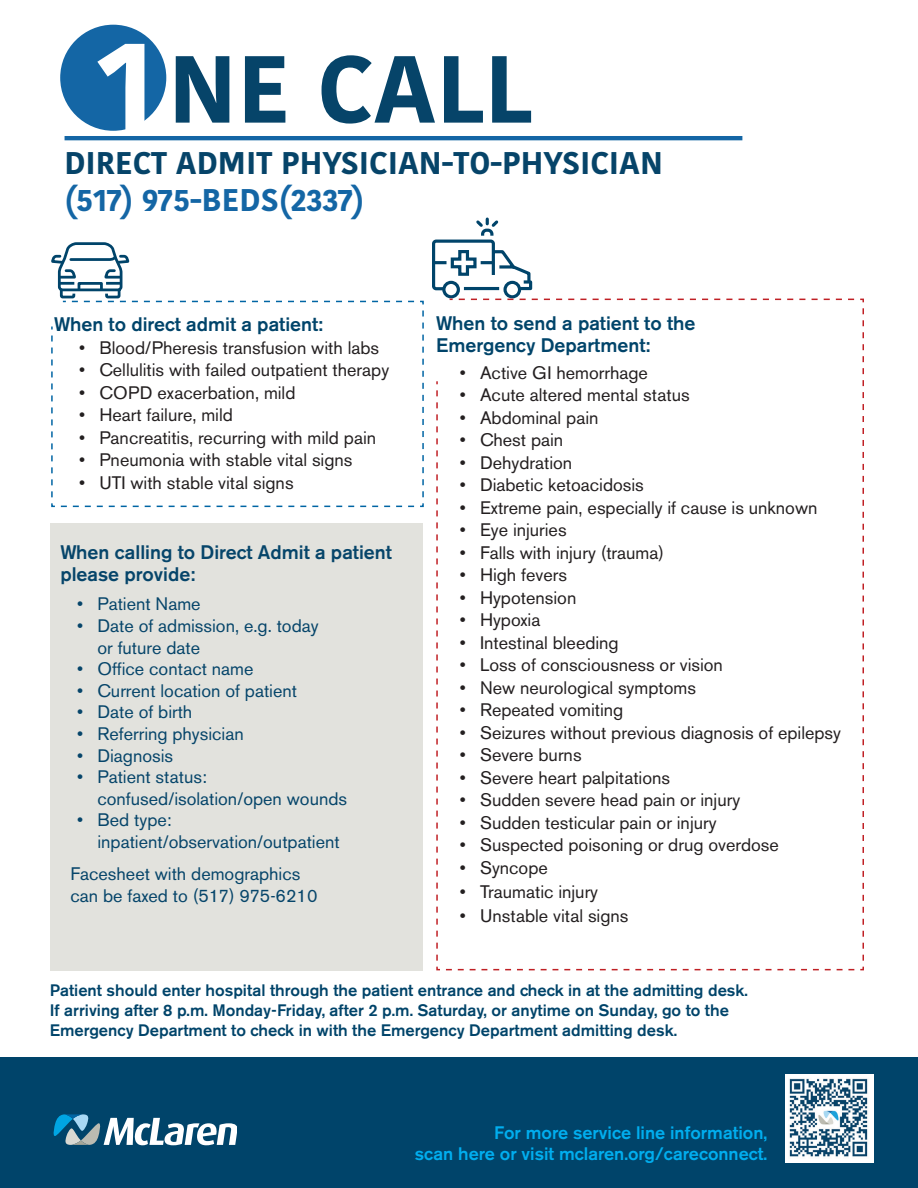
<style>
.page{position:relative;width:918px;height:1188px;background:#fff}
.page>*{position:absolute;margin:0;border:0;box-sizing:border-box;transform-origin:0 0}
.t1{font:700 94.8px "Kohinoor Devanagari";color:#064469}
.t2{font:700 31.35px "Kohinoor Devanagari";color:#064469}
.t3{font:700 31.35px "Kohinoor Devanagari";color:#1466a5}
.t4{font:500 19.5px "Akzidenz Grotesk BE";color:#00446a}
.t5{font:500 19.5px/22.5px "Akzidenz Grotesk BE";color:#06456a}
.t6{font:18px "Akzidenz Grotesk BE";color:#231f20}
.t7{font:18px/21.6px "Akzidenz Grotesk BE";color:#06456a}
.t8{font:500 18px/21.6px "Akzidenz Grotesk BE";color:#00aeef;text-align:right}
.t9{font:500 16.5px/19.8px "Akzidenz Grotesk BE";color:#00446a}
.s1{font-size:130.5px;color:#fff}
</style>
<div class="page">
<div style="left:0;top:1057px;width:918px;height:131px;background:#00446a"></div>
<svg style="left:54px;top:1114px;width:182px;height:31px"></svg>
<div style="left:50px;top:523px;width:372px;height:447px;background:#e2e2dd"></div>
<img style="left:785px;top:1074px;width:88px;height:88px">
<div style="left:60px;top:25px;width:106px;height:106px;background:#1466a5;border-radius:50%"></div>
<hr style="left:65px;top:136px;width:677px;height:4px;background:#1466a5">
<svg style="left:432px;top:217px;width:101px;height:81px"></svg>
<svg style="left:436px;top:298px;width:428px;height:673px"></svg>
<svg style="left:51px;top:300px;width:373px;height:208px"></svg>
<svg style="left:51px;top:242px;width:366px;height:60px"></svg>
<h1 class="t1" style="left:97px;top:5px;width:437px"><span class="s1">1</span>NE CALL</h1>
<h2 class="t2" style="left:64px;top:135px;width:600px">DIRECT ADMIT PHYSICIAN-TO-PHYSICIAN</h2>
<h2 class="t3" style="left:64px;top:173px;width:302px">(517) 975-BEDS(2337)</h2>
<p class="t4" style="left:54px;top:312px;width:270px">When to direct admit a patient:</p>
<p class="t4" style="left:436px;top:311px;width:261px">When to send a patient to the</p>
<p class="t6" style="left:79px;top:337px;width:302px">• Blood/Pheresis transfusion with labs</p>
<p class="t4" style="left:436px;top:334px;width:216px">Emergency Department:</p>
<p class="t6" style="left:79px;top:359px;width:312px">• Cellulitis with failed outpatient therapy</p>
<p class="t6" style="left:79px;top:382px;width:218px">• COPD exacerbation, mild</p>
<p class="t6" style="left:79px;top:404px;width:155px">• Heart failure, mild</p>
<p class="t6" style="left:79px;top:427px;width:299px">• Pancreatitis, recurring with mild pain</p>
<p class="t6" style="left:79px;top:449px;width:275px">• Pneumonia with stable vital signs</p>
<p class="t6" style="left:79px;top:472px;width:216px">• UTI with stable vital signs</p>
<p class="t6" style="left:460px;top:362px;width:190px">• Active GI hemorrhage</p>
<p class="t6" style="left:460px;top:384px;width:231px">• Acute altered mental status</p>
<p class="t6" style="left:460px;top:407px;width:140px">• Abdominal pain</p>
<p class="t6" style="left:460px;top:429px;width:105px">• Chest pain</p>
<p class="t6" style="left:460px;top:452px;width:114px">• Dehydration</p>
<p class="t6" style="left:460px;top:474px;width:186px">• Diabetic ketoacidosis</p>
<p class="t6" style="left:460px;top:497px;width:359px">• Extreme pain, especially if cause is unknown</p>
<p class="t6" style="left:460px;top:519px;width:108px">• Eye injuries</p>
<p class="t6" style="left:460px;top:542px;width:206px">• Falls with injury (trauma)</p>
<p class="t6" style="left:460px;top:564px;width:109px">• High fevers</p>
<p class="t6" style="left:460px;top:587px;width:118px">• Hypotension</p>
<p class="t6" style="left:460px;top:609px;width:82px">• Hypoxia</p>
<p class="t6" style="left:460px;top:632px;width:160px">• Intestinal bleeding</p>
<p class="t6" style="left:460px;top:654px;width:265px">• Loss of consciousness or vision</p>
<p class="t6" style="left:460px;top:677px;width:238px">• New neurological symptoms</p>
<p class="t6" style="left:460px;top:699px;width:165px">• Repeated vomiting</p>
<p class="t6" style="left:460px;top:722px;width:383px">• Seizures without previous diagnosis of epilepsy</p>
<p class="t6" style="left:460px;top:744px;width:123px">• Severe burns</p>
<p class="t6" style="left:460px;top:767px;width:212px">• Severe heart palpitations</p>
<p class="t6" style="left:460px;top:789px;width:282px">• Sudden severe head pain or injury</p>
<p class="t6" style="left:460px;top:812px;width:258px">• Sudden testicular pain or injury</p>
<p class="t6" style="left:460px;top:834px;width:321px">• Suspected poisoning or drug overdose</p>
<p class="t6" style="left:460px;top:857px;width:90px">• Syncope</p>
<p class="t6" style="left:460px;top:881px;width:140px">• Traumatic injury</p>
<p class="t6" style="left:460px;top:905px;width:170px">• Unstable vital signs</p>
<p class="t5" style="left:60px;top:541px;width:333px">When calling to Direct Admit a patient please provide:</p>
<p class="t7" style="left:77px;top:593px;width:125px">• Patient Name</p>
<p class="t7" style="left:97px;top:615px;width:223px;text-indent:-20px">• Date of admission, e.g. today or future date</p>
<p class="t7" style="left:77px;top:658px;width:178px">• Office contact name</p>
<p class="t7" style="left:77px;top:680px;width:221px">• Current location of patient</p>
<p class="t7" style="left:77px;top:701px;width:117px">• Date of birth</p>
<p class="t7" style="left:77px;top:723px;width:168px">• Referring physician</p>
<p class="t7" style="left:77px;top:745px;width:97px">• Diagnosis</p>
<p class="t7" style="left:97px;top:766px;width:251px;text-indent:-20px">• Patient status: confused/isolation/open wounds</p>
<p class="t7" style="left:97px;top:809px;width:244px;text-indent:-20px">• Bed type: inpatient/observation/outpatient</p>
<p class="t7" style="left:70px;top:863px;width:249px">Facesheet with demographics can be faxed to (517) 975-6210</p>
<p class="t9" style="left:50px;top:980px;width:700px">Patient should enter hospital through the patient entrance and check in at the admitting desk.<br>If arriving after 8 p.m. Monday-Friday, after 2 p.m. Saturday, or anytime on Sunday, go to the<br>Emergency Department to check in with the Emergency Department admitting desk.</p>
<p class="t8" style="left:415px;top:1122px;width:354px">For more service line information,<br>scan here or visit mclaren.org/careconnect.</p>
</div>
